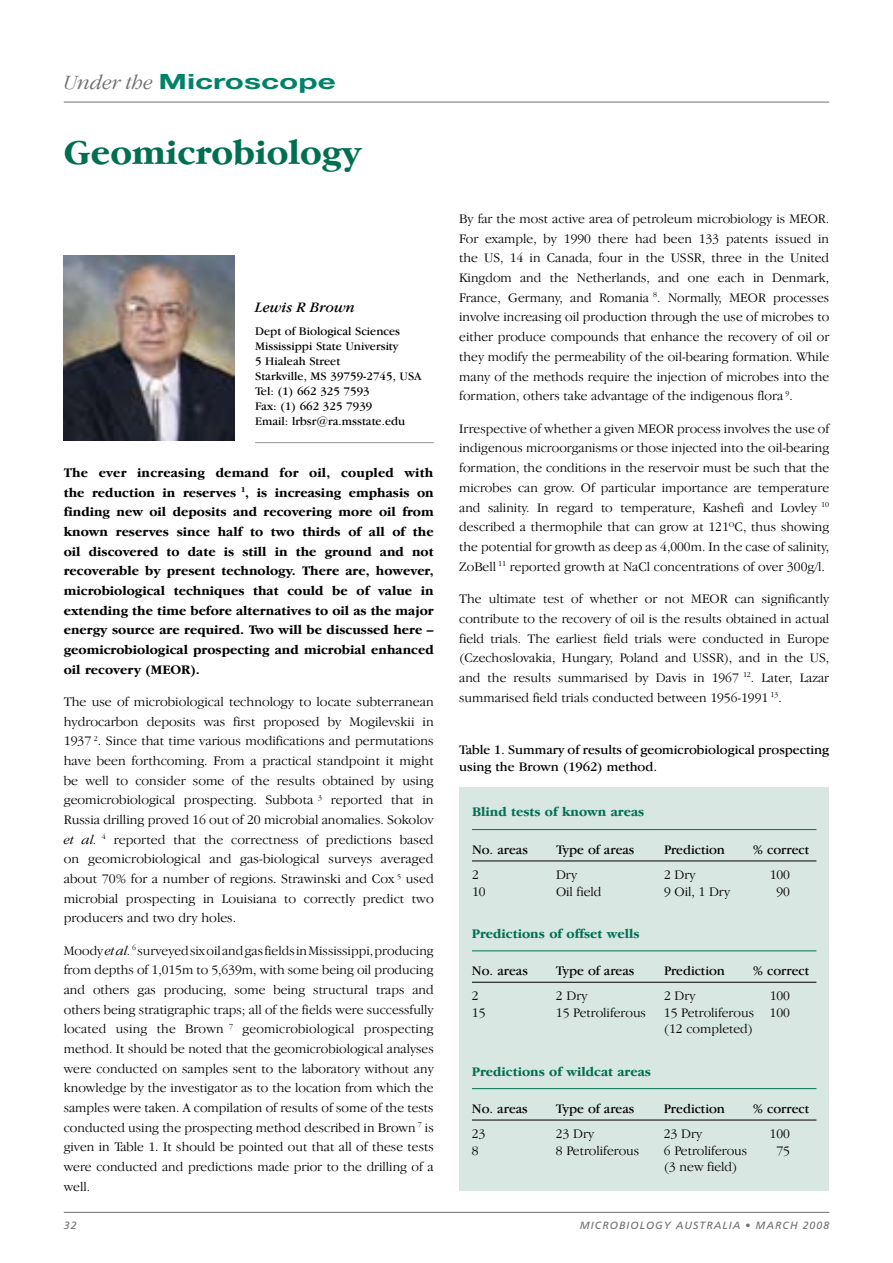
<style>
.page{position:relative;width:893px;height:1263px;background:#fff}
.page>*{position:absolute;margin:0;border:0;box-sizing:border-box;transform-origin:0 0}
.t1{font:700 36px "Garamond IT Cby BT";color:#006f51}
.t2{font:700 21px "Helvetica Neue";color:#008269;scale:1.5 1}
.t3{font:italic 15px "Garamond IT Cby BT";color:#000}
.t4{font:300 13.5px/19.6px "Garamond IT Cby BT";color:#000;text-align:justify}
.t5{font:700 13.5px/19.6px "Garamond IT Cby BT";color:#000;text-align:justify}
.t6{font:13.5px/16.5px "Garamond IT Cby BT";color:#000}
.t7{font:700 13.5px "Garamond IT Cby BT";color:#006f51}
.t8{font:12px/15px "Garamond IT Cby BT";color:#000}
.t9{font:italic 10.5px "Frutiger";letter-spacing:.1em;color:#6d6f71}
.s1{font-family:"Garamond IT Cby BT";font-weight:300;font-style:italic;color:#6d6f71}
.s2{font-style:italic}
</style>
<div class="page">
<hr style="left:64px;top:1212px;width:765px;height:1px;background:#6d6f71">
<hr style="left:64px;top:102px;width:765px;height:1px;background:#6d6f71">
<hr style="left:255px;top:442px;width:179px;height:1px;background:#939598">
<div style="left:459px;top:787px;width:370px;height:404px;background:#d8e7e2"></div>
<hr style="left:472px;top:829px;width:344px;height:1px;background:#006f51">
<hr style="left:472px;top:860px;width:344px;height:1px;background:#000">
<hr style="left:472px;top:950px;width:344px;height:1px;background:#006f51">
<hr style="left:472px;top:982px;width:344px;height:1px;background:#000">
<hr style="left:472px;top:1088px;width:344px;height:1px;background:#006f51">
<hr style="left:472px;top:1120px;width:344px;height:1px;background:#000">
<img style="left:64px;top:255px;width:170px;height:186px">
<h2 class="t2" style="left:64px;top:68px;width:183px"><span class="s1">Under the</span> Microscope</h2>
<h1 class="t1" style="left:64px;top:132px;width:299px">Geomicrobiology</h1>
<p class="t3" style="left:255px;top:298px;width:101px">Lewis R Brown</p>
<p class="t8" style="left:255px;top:324px;width:168px">Dept of Biological Sciences<br>Mississippi State University<br>5 Hialeah Street<br>Starkville, MS 39759-2745, USA<br>Tel: (1) 662 325 7593<br>Fax: (1) 662 325 7939<br>Email: lrbsr@ra.msstate.edu</p>
<p class="t5" style="left:64px;top:463px;width:371px">The ever increasing demand for oil, coupled with the reduction in reserves <sup>1</sup>, is increasing emphasis on finding new oil deposits and recovering more oil from known reserves since half to two thirds of all of the oil discovered to date is still in the ground and not recoverable by present technology. There are, however, microbiological techniques that could be of value in extending the time before alternatives to oil as the major energy source are required. Two will be discussed here – geomicrobiological prospecting and microbial enhanced oil recovery (MEOR).</p>
<p class="t4" style="left:64px;top:692px;width:371px">The use of microbiological technology to locate subterranean hydrocarbon deposits was first proposed by Mogilevskii in 1937 <sup>2</sup>. Since that time various modifications and permutations have been forthcoming. From a practical standpoint it might be well to consider some of the results obtained by using geomicrobiological prospecting. Subbota <sup>3</sup> reported that in Russia drilling proved 16 out of 20 microbial anomalies. Sokolov <span class="s2">et al.</span> <sup>4</sup> reported that the correctness of predictions based on geomicrobiological and gas-biological surveys averaged about 70% for a number of regions. Strawinski and Cox <sup>5</sup> used microbial prospecting in Louisiana to correctly predict two producers and two dry holes.</p>
<p class="t4" style="left:64px;top:940px;width:371px">Moody <span class="s2">et al.</span> <sup>6</sup> surveyed six oil and gas fields in Mississippi, producing from depths of 1,015m to 5,639m, with some being oil producing and others gas producing, some being structural traps and others being stratigraphic traps; all of the fields were successfully located using the Brown <sup>7</sup> geomicrobiological prospecting method. It should be noted that the geomicrobiological analyses were conducted on samples sent to the laboratory without any knowledge by the investigator as to the location from which the samples were taken. A compilation of results of some of the tests conducted using the prospecting method described in Brown <sup>7</sup> is given in Table 1. It should be pointed out that all of these tests were conducted and predictions made prior to the drilling of a well.</p>
<p class="t4" style="left:459px;top:209px;width:371px">By far the most active area of petroleum microbiology is MEOR.<br>For example, by 1990 there had been 133 patents issued in the US, 14 in Canada, four in the USSR, three in the United Kingdom and the Netherlands, and one each in Denmark, France, Germany, and Romania <sup>8</sup>. Normally, MEOR processes involve increasing oil production through the use of microbes to either produce compounds that enhance the recovery of oil or they modify the permeability of the oil-bearing formation. While many of the methods require the injection of microbes into the formation, others take advantage of the indigenous flora <sup>9</sup>.</p>
<p class="t4" style="left:459px;top:418px;width:371px">Irrespective of whether a given MEOR process involves the use of indigenous microorganisms or those injected into the oil-bearing formation, the conditions in the reservoir must be such that the microbes can grow. Of particular importance are temperature and salinity. In regard to temperature, Kashefi and Lovley <sup>10 </sup>described a thermophile that can grow at 121ºC, thus showing the potential for growth as deep as 4,000m. In the case of salinity, ZoBell <sup>11</sup> reported growth at NaCl concentrations of over 300g/l.</p>
<p class="t4" style="left:459px;top:589px;width:371px">The ultimate test of whether or not MEOR can significantly contribute to the recovery of oil is the results obtained in actual field trials. The earliest field trials were conducted in Europe (Czechoslovakia, Hungary, Poland and USSR), and in the US, and the results summarised by Davis in 1967 <sup>12</sup>. Later, Lazar summarised field trials conducted between 1956-1991 <sup>13</sup>.</p>
<p class="t6" style="left:459px;top:742px;width:371px">Table 1. Summary of results of geomicrobiological prospecting using the Brown (1962) method.</p>
<p class="t7" style="left:472px;top:804px;width:174px">Blind tests of known areas</p>
<p class="t6" style="left:472px;top:841px;width:57px">No. areas</p>
<p class="t6" style="left:556px;top:841px;width:80px">Type of areas</p>
<p class="t6" style="left:664px;top:841px;width:62px">Prediction</p>
<p class="t6" style="left:753px;top:841px;width:58px">% correct</p>
<p class="t4" style="left:472px;top:865px;width:8px">2</p>
<p class="t4" style="left:556px;top:865px;width:23px">Dry</p>
<p class="t4" style="left:664px;top:865px;width:33px">2 Dry</p>
<p class="t4" style="left:770px;top:865px;width:22px">100</p>
<p class="t4" style="left:472px;top:881px;width:15px">10</p>
<p class="t4" style="left:556px;top:881px;width:47px">Oil field</p>
<p class="t4" style="left:664px;top:881px;width:68px">9 Oil, 1 Dry</p>
<p class="t4" style="left:776px;top:881px;width:15px">90</p>
<p class="t7" style="left:472px;top:926px;width:169px">Predictions of offset wells</p>
<p class="t6" style="left:472px;top:963px;width:57px">No. areas</p>
<p class="t6" style="left:556px;top:963px;width:80px">Type of areas</p>
<p class="t6" style="left:664px;top:963px;width:62px">Prediction</p>
<p class="t6" style="left:753px;top:963px;width:58px">% correct</p>
<p class="t4" style="left:472px;top:986px;width:8px">2</p>
<p class="t4" style="left:556px;top:986px;width:33px">2 Dry</p>
<p class="t4" style="left:664px;top:986px;width:33px">2 Dry</p>
<p class="t4" style="left:770px;top:986px;width:22px">100</p>
<p class="t4" style="left:472px;top:1002px;width:15px">15</p>
<p class="t4" style="left:556px;top:1002px;width:92px">15 Petroliferous</p>
<p class="t4" style="left:664px;top:1004px;width:128px;line-height:16.5px">15 Petroliferous 100 (12 completed)</p>
<p class="t7" style="left:472px;top:1063px;width:181px">Predictions of wildcat areas</p>
<p class="t6" style="left:472px;top:1100px;width:57px">No. areas</p>
<p class="t6" style="left:556px;top:1100px;width:80px">Type of areas</p>
<p class="t6" style="left:664px;top:1100px;width:62px">Prediction</p>
<p class="t6" style="left:753px;top:1100px;width:58px">% correct</p>
<p class="t4" style="left:472px;top:1124px;width:15px">23</p>
<p class="t4" style="left:556px;top:1124px;width:40px">23 Dry</p>
<p class="t4" style="left:664px;top:1124px;width:40px">23 Dry</p>
<p class="t4" style="left:770px;top:1124px;width:22px">100</p>
<p class="t4" style="left:472px;top:1140px;width:8px">8</p>
<p class="t4" style="left:556px;top:1140px;width:85px">8 Petroliferous</p>
<p class="t4" style="left:664px;top:1140px;width:85px">6 Petroliferous</p>
<p class="t4" style="left:776px;top:1140px;width:15px">75</p>
<p class="t4" style="left:664px;top:1157px;width:75px">(3 new field)</p>
<p class="t9" style="left:64px;top:1219px;width:14px">32</p>
<p class="t9" style="left:580px;top:1219px;width:251px">MICROBIOLOGY AUSTRALIA • MARCH 2008</p>
</div>
